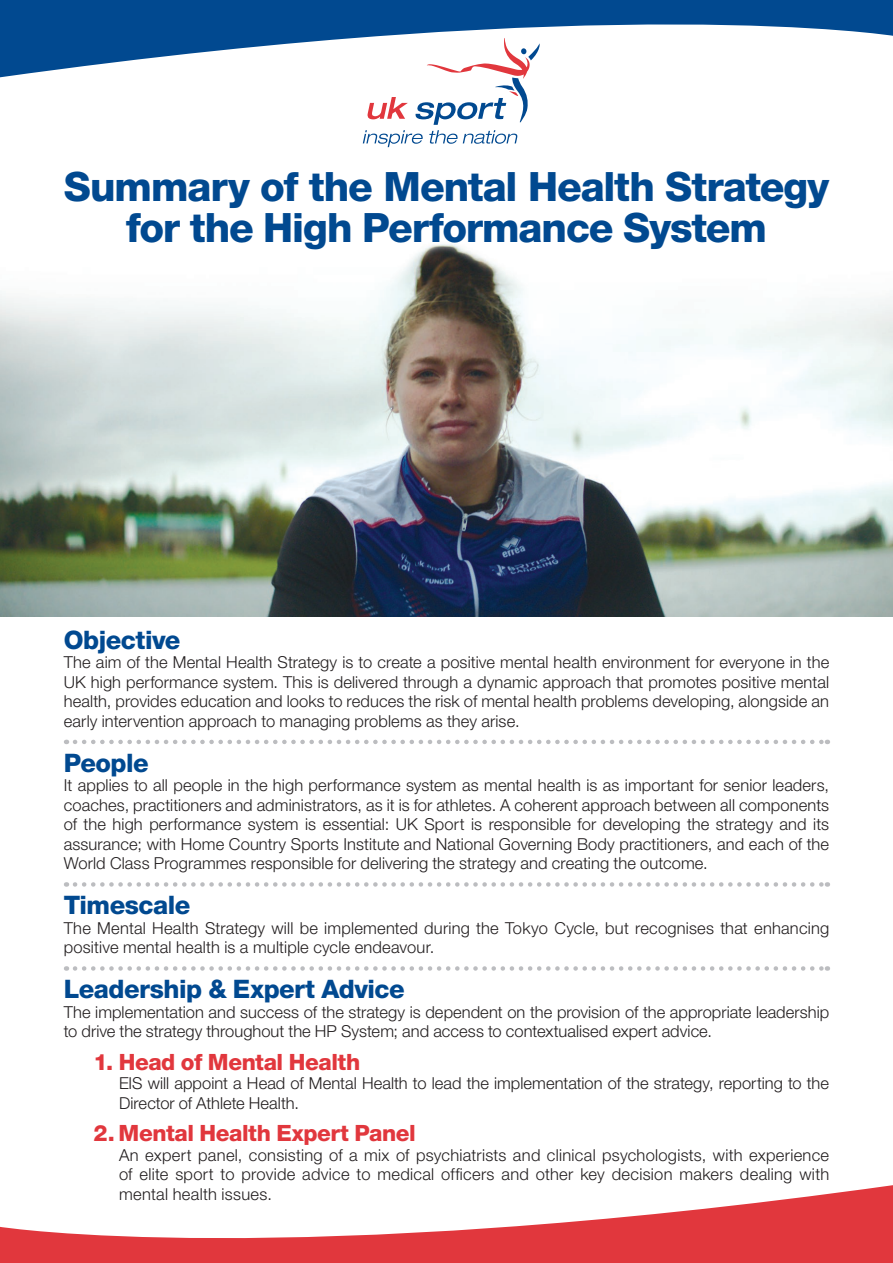
<style>
.page{position:relative;width:893px;height:1263px;background:#fff}
.page>*{position:absolute;margin:0;border:0;box-sizing:border-box;transform-origin:0 0}
.Body_Sub{font:800 40.5px/40.5px "Helvetica Neue";letter-spacing:-.025em;color:#014990;text-align:center}
.Body_Light{font:800 25.5px "Helvetica Neue";letter-spacing:-.02em;color:#014990}
.Body_Light-2{font:800 22.5px "Helvetica Neue";letter-spacing:-.02em;color:#e1373d}
.Body_Light-3{font:300 16.5px/19.5px "Helvetica Neue";letter-spacing:.005em;color:#231f20;text-align:justify}
</style>
<div class="page">
<img style="left:0;top:77px;width:893px;height:540px">
<svg style="left:0;top:1185px;width:893px;height:78px;fill:#e1373d"></svg>
<svg style="left:0;top:0;width:893px;height:77px;fill:#014990"></svg>
<svg style="left:363px;top:38px;width:177px;height:109px"></svg>
<svg style="left:75px;top:740px;width:753px;height:4px"></svg>
<svg style="left:75px;top:882px;width:753px;height:5px"></svg>
<svg style="left:75px;top:966px;width:753px;height:5px"></svg>
<p class="Body_Sub" style="left:64px;top:166px;width:767px">Summary of the Mental Health Strategy for the High Performance System</p>
<p class="Body_Light" style="left:64px;top:625px;width:118px">Objective</p>
<p class="Body_Light-3" style="left:64px;top:652px;width:767px">The aim of the Mental Health Strategy is to create a positive mental health environment for everyone in the UK high performance system. This is delivered through a dynamic approach that promotes positive mental health, provides education and looks to reduces the risk of mental health problems developing, alongside an early intervention approach to managing problems as they arise.</p>
<p class="Body_Light" style="left:64px;top:748px;width:86px">People</p>
<p class="Body_Light-3" style="left:64px;top:775px;width:767px">It applies to all people in the high performance system as mental health is as important for senior leaders, coaches, practitioners and administrators, as it is for athletes. A coherent approach between all components of the high performance system is essential: UK Sport is responsible for developing the strategy and its assurance; with Home Country Sports Institute and National Governing Body practitioners, and each of the World Class Programmes responsible for delivering the strategy and creating the outcome.</p>
<p class="Body_Light" style="left:64px;top:890px;width:128px">Timescale</p>
<p class="Body_Light-3" style="left:64px;top:918px;width:767px">The Mental Health Strategy will be implemented during the Tokyo Cycle, but recognises that enhancing positive mental health is a multiple cycle endeavour.</p>
<p class="Body_Light" style="left:64px;top:974px;width:342px">Leadership &amp; Expert Advice</p>
<p class="Body_Light-3" style="left:64px;top:1002px;width:767px">The implementation and success of the strategy is dependent on the provision of the appropriate leadership to drive the strategy throughout the HP System; and access to contextualised expert advice.</p>
<p class="Body_Light-2" style="left:94px;top:1048px;width:268px">1. Head of Mental Health</p>
<p class="Body_Light-3" style="left:119px;top:1073px;width:711px">EIS will appoint a Head of Mental Health to lead the implementation of the strategy, reporting to the<br>Director of Athlete Health.</p>
<p class="Body_Light-2" style="left:94px;top:1119px;width:324px">2. Mental Health Expert Panel</p>
<p class="Body_Light-3" style="left:119px;top:1144px;width:712px">An expert panel, consisting of a mix of psychiatrists and clinical psychologists, with experience of elite sport to provide advice to medical officers and other key decision makers dealing with mental health issues.</p>
</div>
